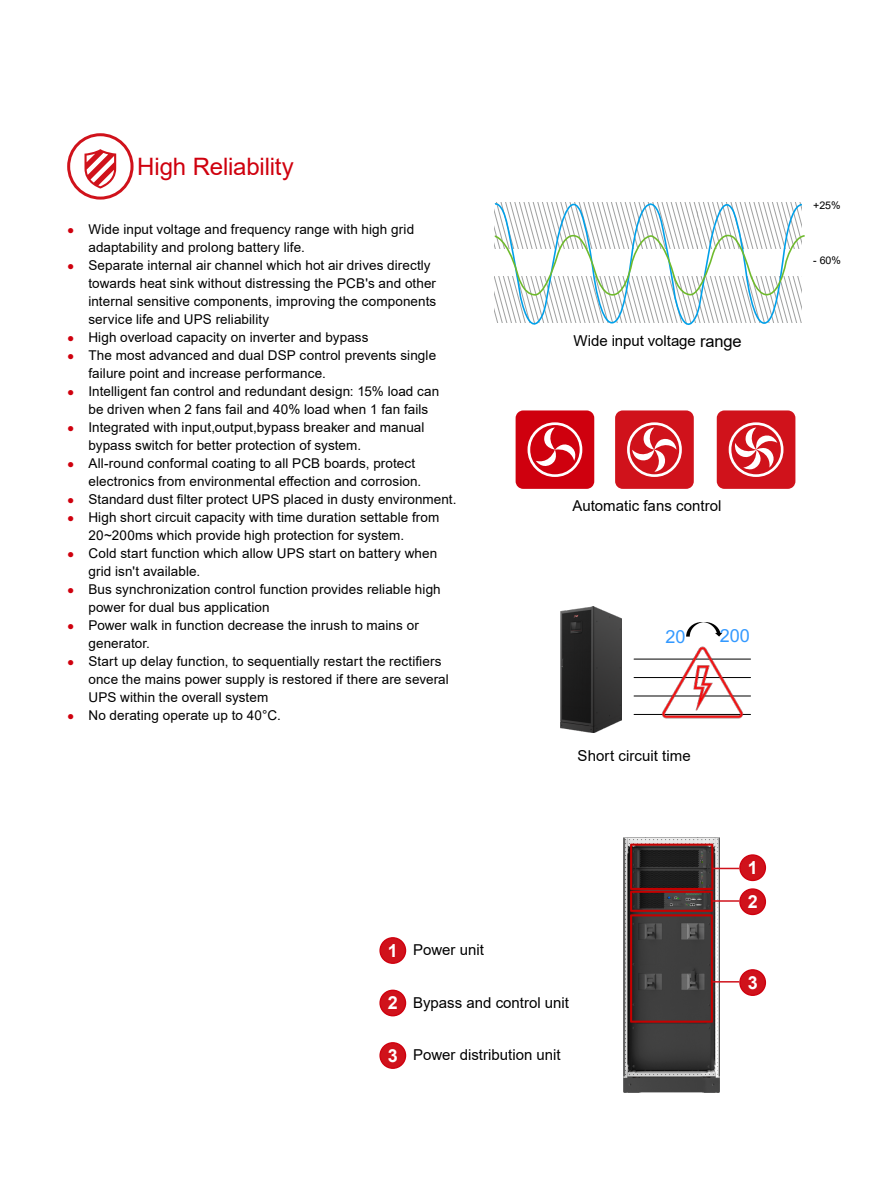
<style>
.page{position:relative;width:872px;height:1191px;background:#fff}
.page>*{position:absolute;margin:0;border:0;box-sizing:border-box;transform-origin:0 0}
.t1{font:24px "Arial";letter-spacing:-.01em;color:#cf000e}
.t2{font:700 18px/34px "Arial";color:#fff}
.t3{font:18px "Arial";color:#39f}
.t4{font:15px "Arial";color:#000}
.t5{font:13.5px/18px "Arial";letter-spacing:.005em;color:#000}
.t6{font:10.5px "Arial";color:#000}
.s1{font-size:12px;color:#cf000e}
.s2{font-size:16.5px}
</style>
<div class="page">
<div style="left:67px;top:133px;width:66px;height:67px;border:3px solid #d0121b;border-radius:50%"></div>
<svg style="left:84px;top:149px;width:32px;height:39px"></svg>
<svg style="left:494px;top:202px;width:311px;height:123px"></svg>
<svg style="left:716px;top:410px;width:79px;height:79px;background:#d83e45"></svg>
<svg style="left:615px;top:410px;width:79px;height:79px;background:#d73840"></svg>
<svg style="left:515px;top:410px;width:79px;height:79px;background:#d62531"></svg>
<img style="left:623px;top:837px;width:96px;height:255px">
<img style="left:560px;top:606px;width:61px;height:126px">
<hr style="left:634px;top:659px;width:116px;height:1px;background:#000">
<hr style="left:634px;top:677px;width:116px;height:1px;background:#000">
<hr style="left:634px;top:695px;width:116px;height:1px;background:#000">
<hr style="left:634px;top:714px;width:116px;height:1px;background:#000">
<img style="left:659px;top:646px;width:87px;height:73px">
<svg style="left:686px;top:622px;width:36px;height:14px"></svg>
<div style="left:380px;top:937px;width:25px;height:26px;background:#d0121b;border-radius:50%"></div>
<div style="left:379px;top:937px;width:27px;height:27px;border:1px solid #cf000e;border-radius:50%"></div>
<div style="left:380px;top:990px;width:25px;height:25px;background:#d0121b;border-radius:50%"></div>
<div style="left:379px;top:989px;width:27px;height:27px;border:1px solid #cf000e;border-radius:50%"></div>
<div style="left:380px;top:1042px;width:25px;height:26px;background:#d0121b;border-radius:50%"></div>
<div style="left:379px;top:1042px;width:27px;height:27px;border:1px solid #cf000e;border-radius:50%"></div>
<hr style="left:712px;top:867px;width:27px;height:2px;background:#d0121b">
<svg style="left:712px;top:981px;width:27px;height:1px"></svg>
<svg style="left:712px;top:900px;width:27px;height:1px"></svg>
<div style="left:740px;top:855px;width:25px;height:25px;background:#d0121b;border-radius:50%"></div>
<div style="left:739px;top:854px;width:27px;height:27px;border:1px solid #cf000e;border-radius:50%"></div>
<div style="left:740px;top:889px;width:25px;height:25px;background:#d0121b;border-radius:50%"></div>
<div style="left:739px;top:888px;width:27px;height:27px;border:1px solid #cf000e;border-radius:50%"></div>
<div style="left:740px;top:969px;width:25px;height:26px;background:#d0121b;border-radius:50%"></div>
<div style="left:739px;top:969px;width:27px;height:27px;border:1px solid #cf000e;border-radius:50%"></div>
<h1 class="t1" style="left:137px;top:150px;width:158px">High Reliability</h1>
<p class="t5" style="left:88px;top:220px;width:327px;text-indent:-21px"><span class="s1">●</span> Wide input voltage and frequency range with high grid adaptability and prolong battery life.</p>
<p class="t5" style="left:88px;top:256px;width:349px;text-indent:-21px"><span class="s1">●</span> Separate internal air channel which hot air drives directly towards heat sink without distressing the PCB's and other internal sensitive components, improving the components service life and UPS reliability</p>
<p class="t5" style="left:67px;top:328px;width:303px"><span class="s1">●</span> High overload capacity on inverter and bypass</p>
<p class="t5" style="left:88px;top:346px;width:349px;text-indent:-21px"><span class="s1">●</span> The most advanced and dual DSP control prevents single failure point and increase performance.</p>
<p class="t5" style="left:88px;top:382px;width:352px;text-indent:-21px"><span class="s1">●</span> Intelligent fan control and redundant design: 15% load can be driven when 2 fans fail and 40% load when 1 fan fails</p>
<p class="t5" style="left:88px;top:418px;width:337px;text-indent:-21px"><span class="s1">●</span> Integrated with input,output,bypass breaker and manual bypass switch for better protection of system.</p>
<p class="t5" style="left:88px;top:454px;width:334px;text-indent:-21px"><span class="s1">●</span> All-round conformal coating to all PCB boards, protect electronics from environmental effection and corrosion.</p>
<p class="t5" style="left:67px;top:490px;width:391px"><span class="s1">●</span> Standard dust filter protect UPS placed in dusty environment.</p>
<p class="t5" style="left:88px;top:508px;width:352px;text-indent:-21px"><span class="s1">●</span> High short circuit capacity with time duration settable from<br>20~200ms which provide high protection for system.</p>
<p class="t5" style="left:88px;top:544px;width:350px;text-indent:-21px"><span class="s1">●</span> Cold start function which allow UPS start on battery when grid isn't available.</p>
<p class="t5" style="left:88px;top:580px;width:354px;text-indent:-21px"><span class="s1">●</span> Bus synchronization control function provides reliable high power for dual bus application</p>
<p class="t5" style="left:88px;top:616px;width:332px;text-indent:-21px"><span class="s1">●</span> Power walk in function decrease the inrush to mains or generator.</p>
<p class="t5" style="left:88px;top:652px;width:362px;text-indent:-21px"><span class="s1">●</span> Start up delay function, to sequentially restart the rectifiers once the mains power supply is restored if there are several<br>UPS within the overall system</p>
<p class="t5" style="left:67px;top:706px;width:215px"><span class="s1">●</span> No derating operate up to 40°C.</p>
<p class="t4" style="left:573px;top:330px;width:170px">Wide input voltage <span class="s2">range</span></p>
<p class="t4" style="left:572px;top:495px;width:151px">Automatic fans control</p>
<h2 class="t3" style="left:665px;top:624px;width:22px">20</h2>
<h2 class="t3" style="left:720px;top:623px;width:32px">200</h2>
<p class="t4" style="left:577px;top:745px;width:115px">Short circuit time</p>
<h2 class="t2" style="left:747px;top:851px;width:12px">1<br>2</h2>
<h2 class="t2" style="left:388px;top:933px;width:12px">1</h2>
<h2 class="t2" style="left:388px;top:986px;width:12px">2</h2>
<h2 class="t2" style="left:388px;top:1038px;width:12px">3</h2>
<p class="t4" style="left:413px;top:939px;width:72px">Power unit</p>
<p class="t4" style="left:413px;top:992px;width:157px">Bypass and control unit</p>
<p class="t4" style="left:413px;top:1044px;width:149px">Power distribution unit</p>
<h2 class="t2" style="left:747px;top:966px;width:12px">3</h2>
<p class="t6" style="left:813px;top:198px;width:29px">+25%</p>
<p class="t6" style="left:813px;top:253px;width:29px">- 60%</p>
</div>
